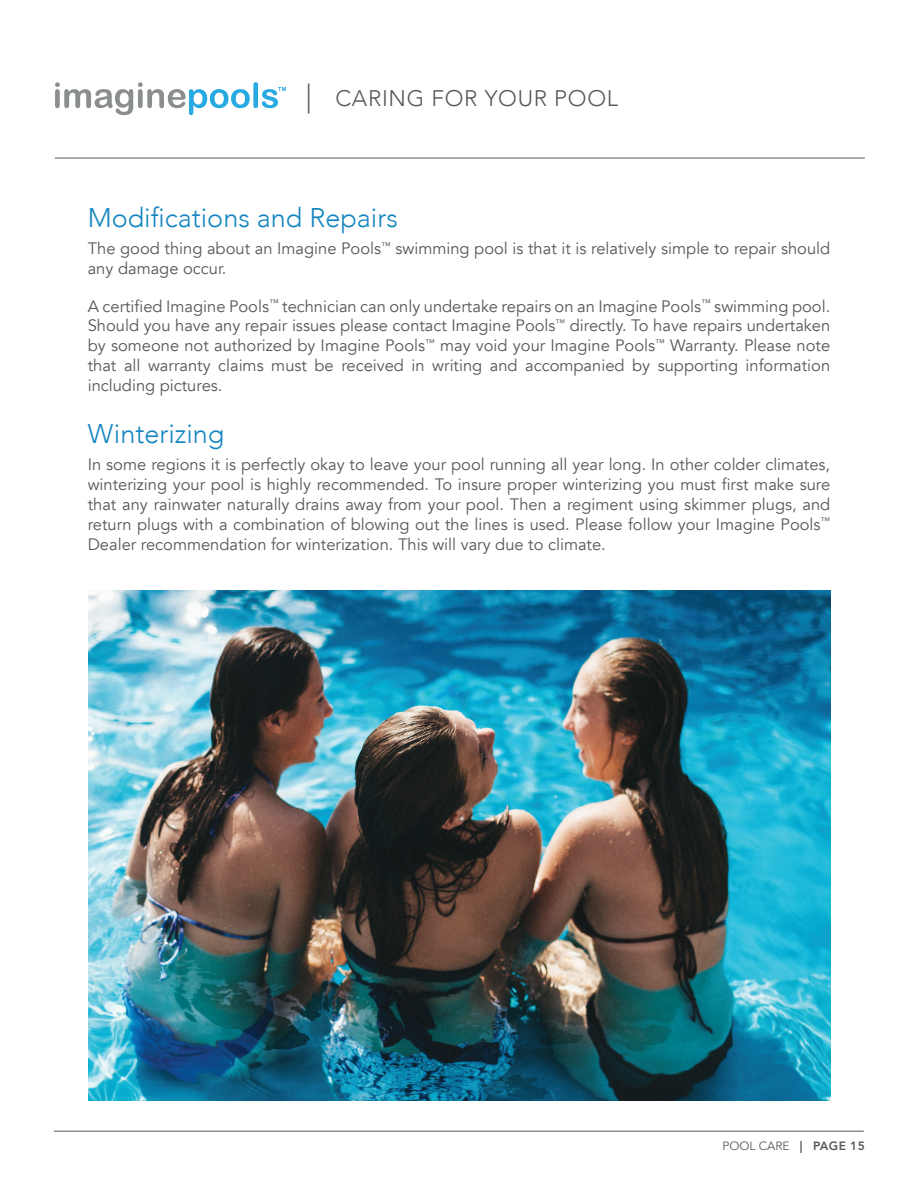
<style>
.page{position:relative;width:918px;height:1188px;background:#fff}
.page>*{position:absolute;margin:0;border:0;box-sizing:border-box;transform-origin:0 0}
.t1{font:300 27px "Avenir";color:#1586c0}
.t2{font:300 22.5px "Avenir";letter-spacing:.03em;color:#57585a}
.t3{font:16.5px/19.8px "Avenir";color:#57585a;text-align:justify}
.t4{font:12px "Avenir";color:#57585a}
.s1{font-size:30px}
.s2{font-weight:800}
</style>
<div class="page">
<svg style="left:55px;top:82px;width:231px;height:33px"></svg>
<hr style="left:55px;top:158px;width:810px;height:1px;background:#57585a">
<hr style="left:54px;top:1131px;width:810px;height:1px;background:#57585a">
<img style="left:88px;top:590px;width:742px;height:510px">
<h2 class="t2" style="left:305px;top:85px;width:314px"><span class="s1">|</span> CARING FOR YOUR POOL</h2>
<h1 class="t1" style="left:88px;top:202px;width:312px">Modifications and Repairs</h1>
<p class="t3" style="left:88px;top:239px;width:744px">The good thing about an Imagine Pools<sup>™</sup> swimming pool is that it is relatively simple to repair should any damage occur.</p>
<p class="t3" style="left:88px;top:296px;width:744px">A certified Imagine Pools<sup>™</sup> technician can only undertake repairs on an Imagine Pools<sup>™</sup> swimming pool.<br>Should you have any repair issues please contact Imagine Pools<sup>™</sup> directly. To have repairs undertaken by someone not authorized by Imagine Pools<sup>™</sup> may void your Imagine Pools<sup>™</sup> Warranty. Please note that all warranty claims must be received in writing and accompanied by supporting information including pictures.</p>
<h1 class="t1" style="left:88px;top:418px;width:138px">Winterizing</h1>
<p class="t3" style="left:88px;top:455px;width:744px">In some regions it is perfectly okay to leave your pool running all year long. In other colder climates, winterizing your pool is highly recommended. To insure proper winterizing you must first make sure that any rainwater naturally drains away from your pool. Then a regiment using skimmer plugs, and return plugs with a combination of blowing out the lines is used. Please follow your Imagine Pools<sup>™ </sup>Dealer recommendation for winterization. This will vary due to climate.</p>
<p class="t4" style="left:722px;top:1139px;width:144px">POOL CARE <span class="s2">| PAGE 15</span></p>
</div>
